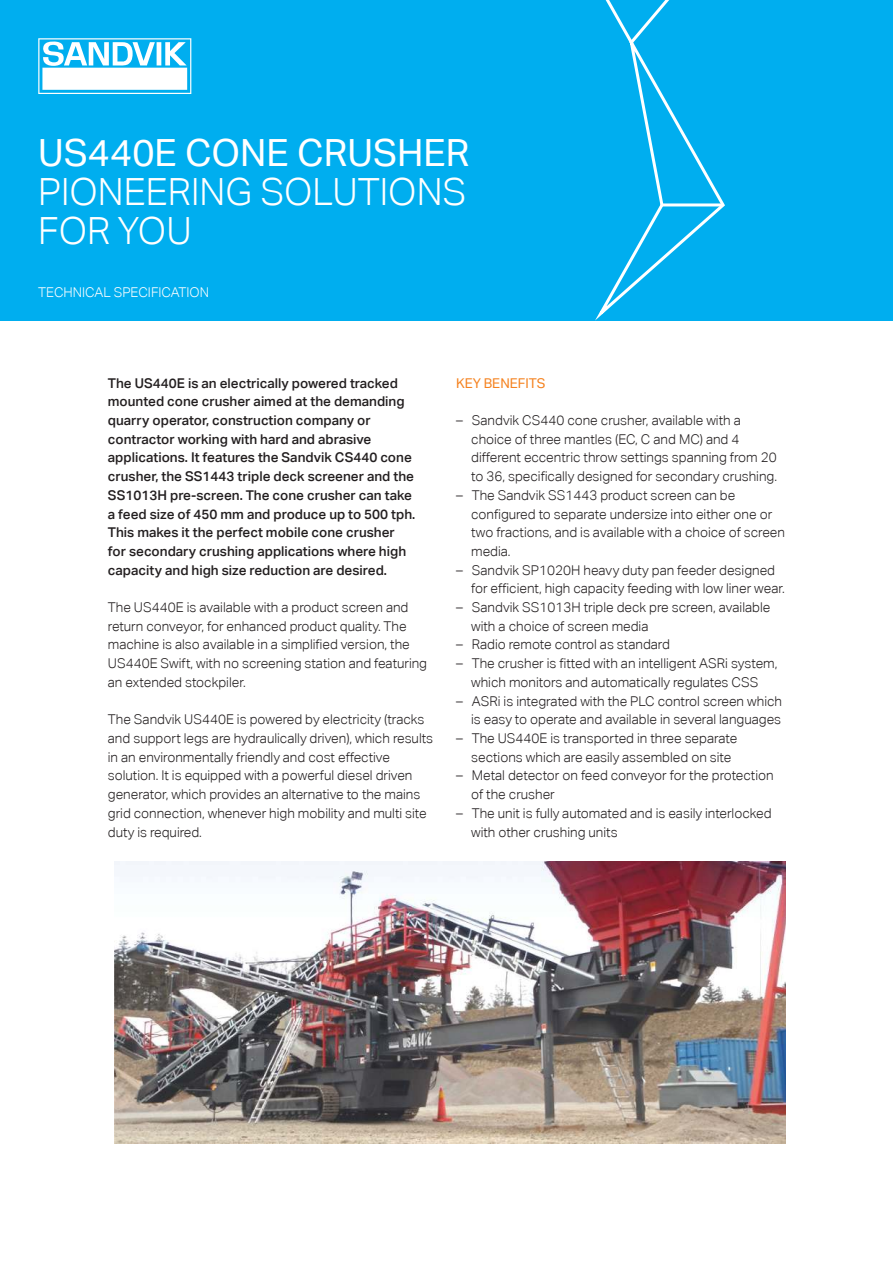
<style>
.page{position:relative;width:893px;height:1263px;background:#fff}
.page>*{position:absolute;margin:0;border:0;box-sizing:border-box;transform-origin:0 0}
.t1{font:300 37.5px/39.3px "Aktiv Grotesk";color:#fff}
.t2{font:37.5px "Aktiv Grotesk";color:#fff}
.t3{font:300 13.5px/18.8px "Aktiv Grotesk";color:#231f20}
.t4{font:500 13.5px/18.8px "Aktiv Grotesk";color:#231f20}
.t5{font:300 13.5px "Aktiv Grotesk";color:#fff}
.t6{font:13.5px "Aktiv Grotesk";color:#f5821f}
</style>
<div class="page">
<div style="left:0;top:0;width:893px;height:320px;background:#00aeef"></div>
<svg style="left:589px;top:0;width:138px;height:321px"></svg>
<hr style="left:661px;top:203px;width:62px;height:3px;background:#fff">
<svg style="left:38px;top:38px;width:153px;height:56px"></svg>
<img style="left:115px;top:861px;width:670px;height:282px">
<h1 class="t2" style="left:38px;top:131px;width:433px">US440E CONE CRUSHER</h1>
<h1 class="t1" style="left:38px;top:175px;width:430px">PIONEERING SOLUTIONS<br>FOR YOU</h1>
<p class="t5" style="left:38px;top:287px;width:172px">TECHNICAL SPECIFICATION</p>
<p class="t4" style="left:108px;top:374px;width:309px">The US440E is an electrically powered tracked mounted cone crusher aimed at the demanding quarry operator, construction company or contractor working with hard and abrasive applications. It features the Sandvik CS440 cone crusher, the SS1443 triple deck screener and the SS1013H pre-screen. The cone crusher can take a feed size of 450 mm and produce up to 500 tph.<br>This makes it the perfect mobile cone crusher for secondary crushing applications where high capacity and high size reduction are desired.</p>
<p class="t3" style="left:108px;top:599px;width:321px">The US440E is available with a product screen and return conveyor, for enhanced product quality. The machine is also available in a simplified version, the US440E Swift, with no screening station and featuring an extended stockpiler.</p>
<p class="t3" style="left:108px;top:711px;width:327px">The Sandvik US440E is powered by electricity (tracks and support legs are hydraulically driven), which results in an environmentally friendly and cost effective solution. It is equipped with a powerful diesel driven generator, which provides an alternative to the mains grid connection, whenever high mobility and multi site duty is required.</p>
<p class="t6" style="left:456px;top:375px;width:91px">KEY BENEFITS</p>
<p class="t3" style="left:471px;top:412px;width:307px;text-indent:-15px">– Sandvik CS440 cone crusher, available with a choice of three mantles (EC, C and MC) and 4 different eccentric throw settings spanning from 20 to 36, specifically designed for secondary crushing.</p>
<p class="t3" style="left:471px;top:487px;width:315px;text-indent:-15px">– The Sandvik SS1443 product screen can be configured to separate undersize into either one or two fractions, and is available with a choice of screen media.</p>
<p class="t3" style="left:471px;top:560px;width:315px;text-indent:-15px">– Sandvik SP1020H heavy duty pan feeder designed for efficient, high capacity feeding with low liner wear.</p>
<p class="t3" style="left:471px;top:599px;width:301px;text-indent:-15px">– Sandvik SS1013H triple deck pre screen, available with a choice of screen media</p>
<p class="t3" style="left:456px;top:636px;width:215px">– Radio remote control as standard</p>
<p class="t3" style="left:456px;top:654px;width:323px;text-align:center">– The crusher is fitted with an intelligent ASRi system, which monitors and automatically regulates CSS</p>
<p class="t3" style="left:456px;top:692px;width:328px;text-align:right">– ASRi is integrated with the PLC control screen which is easy to operate and available in several languages</p>
<p class="t3" style="left:471px;top:730px;width:268px;text-indent:-15px">– The US440E is transported in three separate sections which are easily assembled on site</p>
<p class="t3" style="left:471px;top:767px;width:304px;text-indent:-15px">– Metal detector on feed conveyor for the protection of the crusher</p>
<p class="t3" style="left:471px;top:805px;width:302px;text-indent:-15px">– The unit is fully automated and is easily interlocked with other crushing units</p>
</div>
